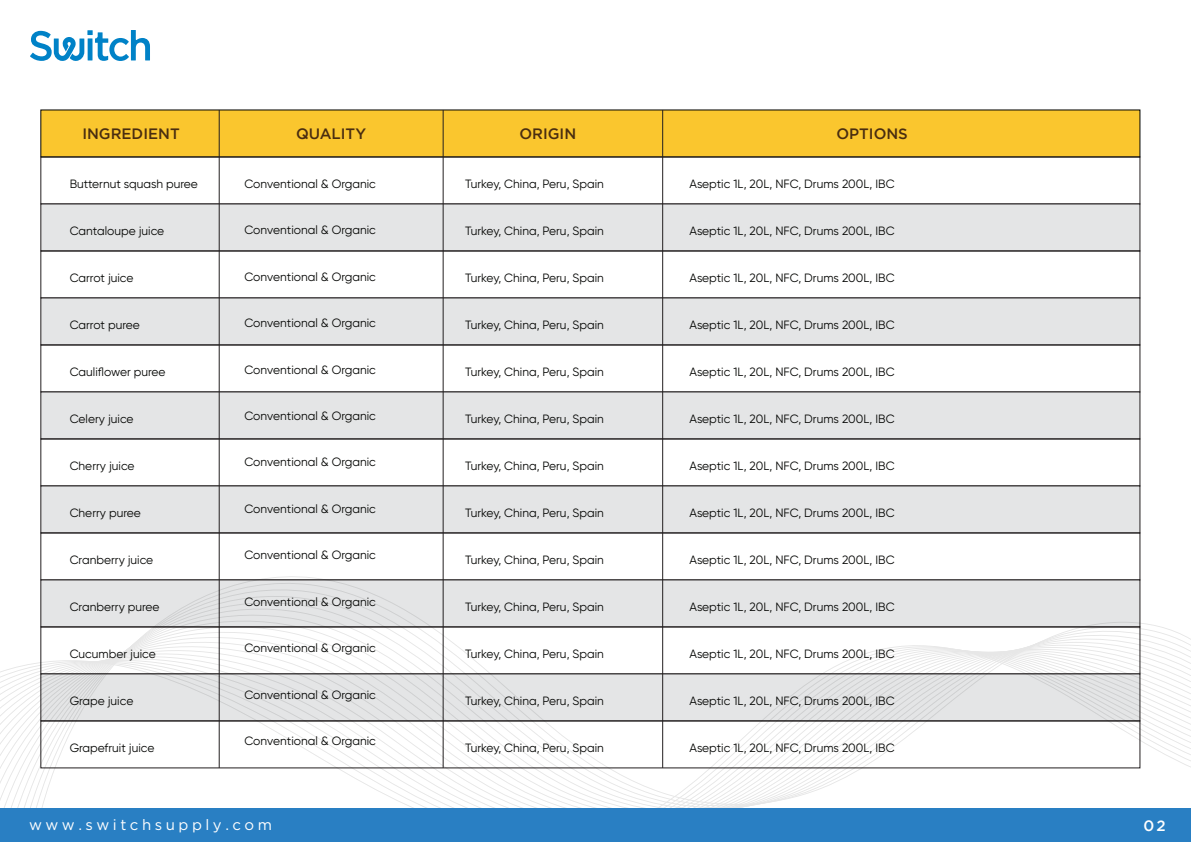
<style>
.page{position:relative;width:1191px;height:842px;background:#fff}
.page>*{position:absolute;margin:0;border:0;box-sizing:border-box;transform-origin:0 0}
.t1{font:500 15px "Gotham";color:#492d10}
.t2{font:15px "Gotham";letter-spacing:.235em;color:#fff}
.t3{font:500 15px "Gotham";color:#fff}
.t4{font:12px "Gilroy";color:#040503}
</style>
<div class="page">
<svg style="left:30px;top:30px;width:120px;height:31px"></svg>
<div style="left:40px;top:109px;width:1100px;height:48px;background:#fac62e"></div>
<div style="left:41px;top:157px;width:1099px;height:47px;border:1px solid #231f20"></div>
<div style="left:41px;top:204px;width:1099px;height:47px;background:#e4e5e6;border:1px solid #231f20"></div>
<div style="left:41px;top:251px;width:1099px;height:47px;border:1px solid #231f20"></div>
<div style="left:41px;top:298px;width:1099px;height:47px;background:#e4e5e6;border:1px solid #231f20"></div>
<div style="left:41px;top:345px;width:1099px;height:47px;border:1px solid #231f20"></div>
<div style="left:41px;top:392px;width:1099px;height:47px;background:#e4e5e6;border:1px solid #231f20"></div>
<div style="left:41px;top:439px;width:1099px;height:47px;border:1px solid #231f20"></div>
<div style="left:41px;top:486px;width:1099px;height:47px;background:#e4e5e6;border:1px solid #231f20"></div>
<hr style="left:219px;top:110px;width:1px;height:658px;background:#231f20">
<hr style="left:443px;top:110px;width:1px;height:658px;background:#231f20">
<hr style="left:662px;top:110px;width:1px;height:658px;background:#231f20">
<svg style="left:26px;top:576px;width:1165px;height:266px"></svg>
<div style="left:0;top:808px;width:1190px;height:34px;background:#297fc3"></div>
<p class="t1" style="left:82px;top:125px;width:99px">INGREDIENT</p>
<p class="t4" style="left:70px;top:176px;width:130px">Butternut squash puree</p>
<p class="t4" style="left:70px;top:223px;width:96px">Cantaloupe juice</p>
<p class="t4" style="left:70px;top:270px;width:65px">Carrot juice</p>
<p class="t4" style="left:70px;top:317px;width:72px">Carrot puree</p>
<p class="t4" style="left:70px;top:364px;width:97px">Cauliflower puree</p>
<p class="t4" style="left:70px;top:411px;width:65px">Celery juice</p>
<p class="t4" style="left:70px;top:458px;width:66px">Cherry juice</p>
<p class="t4" style="left:70px;top:505px;width:73px">Cherry puree</p>
<p class="t4" style="left:70px;top:552px;width:85px">Cranberry juice</p>
<p class="t4" style="left:70px;top:599px;width:91px">Cranberry puree</p>
<p class="t4" style="left:70px;top:646px;width:88px">Cucumber juice</p>
<p class="t4" style="left:70px;top:693px;width:65px">Grape juice</p>
<p class="t4" style="left:70px;top:740px;width:86px">Grapefruit juice</p>
<p class="t1" style="left:296px;top:125px;width:72px">QUALITY</p>
<p class="t1" style="left:519px;top:125px;width:58px">ORIGIN</p>
<p class="t1" style="left:836px;top:125px;width:73px">OPTIONS</p>
<p class="t4" style="left:244px;top:176px;width:133px">Conventional &amp; Organic</p>
<p class="t4" style="left:244px;top:223px;width:133px">Conventional &amp; Organic</p>
<p class="t4" style="left:244px;top:269px;width:133px">Conventional &amp; Organic</p>
<p class="t4" style="left:244px;top:316px;width:133px">Conventional &amp; Organic</p>
<p class="t4" style="left:244px;top:362px;width:133px">Conventional &amp; Organic</p>
<p class="t4" style="left:244px;top:408px;width:133px">Conventional &amp; Organic</p>
<p class="t4" style="left:244px;top:455px;width:133px">Conventional &amp; Organic</p>
<p class="t4" style="left:244px;top:501px;width:133px">Conventional &amp; Organic</p>
<p class="t4" style="left:244px;top:548px;width:133px">Conventional &amp; Organic</p>
<p class="t4" style="left:244px;top:594px;width:133px">Conventional &amp; Organic</p>
<p class="t4" style="left:244px;top:641px;width:133px">Conventional &amp; Organic</p>
<p class="t4" style="left:244px;top:687px;width:133px">Conventional &amp; Organic</p>
<p class="t4" style="left:244px;top:733px;width:133px">Conventional &amp; Organic</p>
<p class="t4" style="left:465px;top:176px;width:140px">Turkey, China, Peru, Spain</p>
<p class="t4" style="left:465px;top:223px;width:140px">Turkey, China, Peru, Spain</p>
<p class="t4" style="left:465px;top:270px;width:140px">Turkey, China, Peru, Spain</p>
<p class="t4" style="left:465px;top:317px;width:140px">Turkey, China, Peru, Spain</p>
<p class="t4" style="left:465px;top:364px;width:140px">Turkey, China, Peru, Spain</p>
<p class="t4" style="left:465px;top:411px;width:140px">Turkey, China, Peru, Spain</p>
<p class="t4" style="left:465px;top:458px;width:140px">Turkey, China, Peru, Spain</p>
<p class="t4" style="left:465px;top:505px;width:140px">Turkey, China, Peru, Spain</p>
<p class="t4" style="left:465px;top:552px;width:140px">Turkey, China, Peru, Spain</p>
<p class="t4" style="left:465px;top:599px;width:140px">Turkey, China, Peru, Spain</p>
<p class="t4" style="left:465px;top:646px;width:140px">Turkey, China, Peru, Spain</p>
<p class="t4" style="left:465px;top:693px;width:140px">Turkey, China, Peru, Spain</p>
<p class="t4" style="left:465px;top:740px;width:140px">Turkey, China, Peru, Spain</p>
<p class="t4" style="left:689px;top:176px;width:207px">Aseptic 1L, 20L, NFC, Drums 200L, IBC</p>
<p class="t4" style="left:689px;top:223px;width:207px">Aseptic 1L, 20L, NFC, Drums 200L, IBC</p>
<p class="t4" style="left:689px;top:270px;width:207px">Aseptic 1L, 20L, NFC, Drums 200L, IBC</p>
<p class="t4" style="left:689px;top:317px;width:207px">Aseptic 1L, 20L, NFC, Drums 200L, IBC</p>
<p class="t4" style="left:689px;top:364px;width:207px">Aseptic 1L, 20L, NFC, Drums 200L, IBC</p>
<p class="t4" style="left:689px;top:411px;width:207px">Aseptic 1L, 20L, NFC, Drums 200L, IBC</p>
<p class="t4" style="left:689px;top:458px;width:207px">Aseptic 1L, 20L, NFC, Drums 200L, IBC</p>
<p class="t4" style="left:689px;top:505px;width:207px">Aseptic 1L, 20L, NFC, Drums 200L, IBC</p>
<p class="t4" style="left:689px;top:552px;width:207px">Aseptic 1L, 20L, NFC, Drums 200L, IBC</p>
<p class="t4" style="left:689px;top:599px;width:207px">Aseptic 1L, 20L, NFC, Drums 200L, IBC</p>
<p class="t4" style="left:689px;top:646px;width:207px">Aseptic 1L, 20L, NFC, Drums 200L, IBC</p>
<p class="t4" style="left:689px;top:693px;width:207px">Aseptic 1L, 20L, NFC, Drums 200L, IBC</p>
<p class="t4" style="left:689px;top:740px;width:207px">Aseptic 1L, 20L, NFC, Drums 200L, IBC</p>
<p class="t2" style="left:29px;top:817px;width:244px">www.switchsupply.com</p>
<p class="t3" style="left:1143px;top:817px;width:24px">02</p>
</div>
